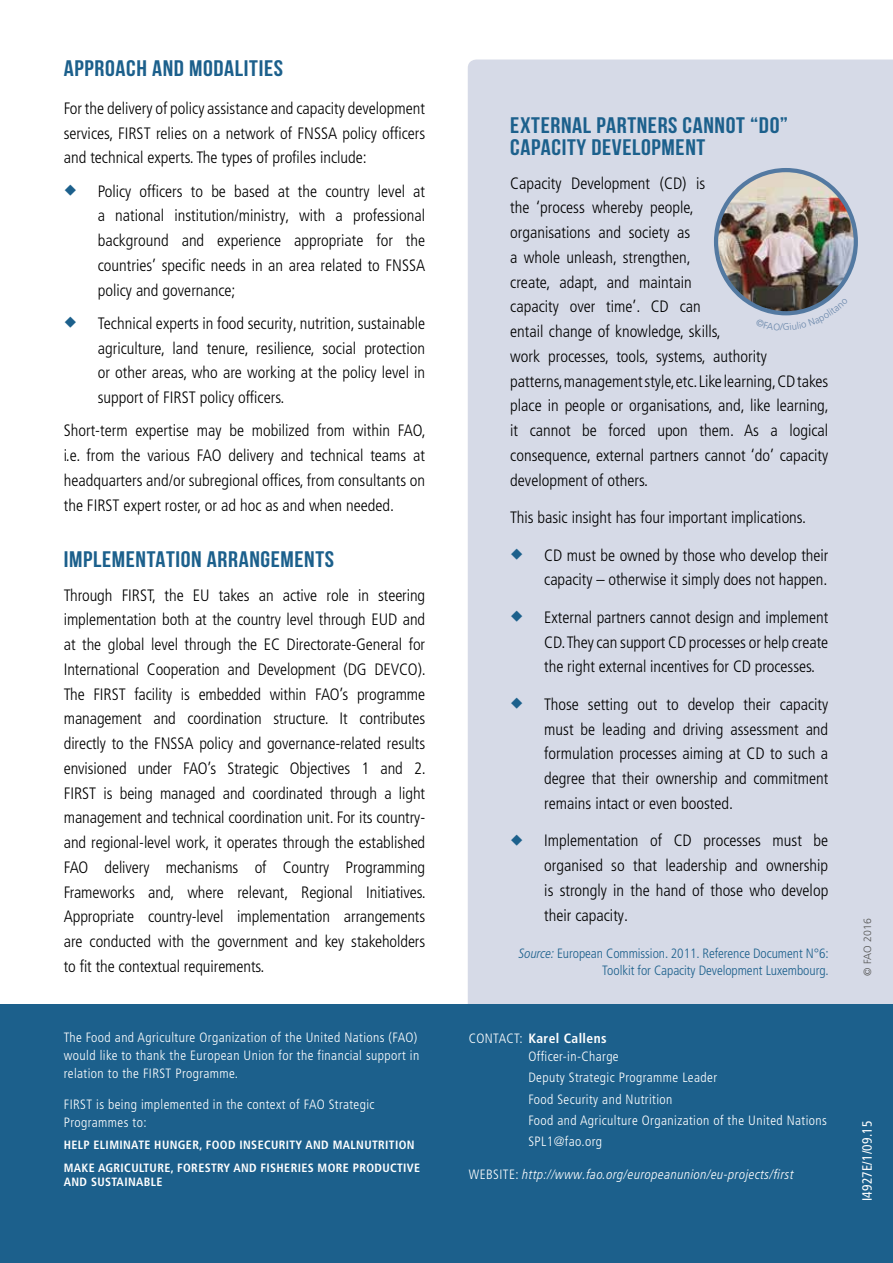
<style>
.page{position:relative;width:893px;height:1263px;background:#fff}
.page>*{position:absolute;margin:0;border:0;box-sizing:border-box;transform-origin:0 0}
.t1{font:700 22.5px/22.5px "Bebas Neue";letter-spacing:.025em;color:#1c608c;scale:1.1 1}
.t2{font:300 condensed 16.5px/24.8px "Frutiger LT Pro";color:#000;text-align:justify}
.t3{font:300 condensed 13.5px/18px "Frutiger LT Pro";letter-spacing:.03em;color:#fff}
.t4{font:300 condensed 13.5px/16.5px "Frutiger LT Pro";letter-spacing:-.005em;color:#1c608c;text-align:right}
.t5{font:italic 300 condensed 13.5px "Frutiger LT Pro";letter-spacing:.03em;color:#fff}
.t6{font:condensed 13.5px "Frutiger LT Pro";letter-spacing:.015em;color:#fff}
.t7{font:700 condensed 12px/22.2px "Frutiger LT Pro";letter-spacing:.03em;color:#fff}
.t8{font:300 10.5px "Frutiger LT Pro";letter-spacing:.015em;color:#575756}
.s1{color:#1c608c}
.s2{font-style:italic}
.s3{font-weight:700}
.s4{font-style:normal}
</style>
<div class="page">
<div style="left:468px;top:60px;width:425px;height:944px;background:#d6dae7"></div>
<img style="left:716px;top:170px;width:140px;height:143px">
<div style="left:714px;top:168px;width:144px;height:147px;border:4px solid #5379a1;border-radius:50%"></div>
<div style="left:0;top:1004px;width:893px;height:259px;background:#1c608c"></div>
<svg style="left:756px;top:298px;width:92px;height:32px;background:#a3a9b4"></svg>
<h1 class="t1" style="left:64px;top:57px;width:201px">APPROACH AND MODALITIES</h1>
<p class="t2" style="left:64px;top:96px;width:363px">For the delivery of policy assistance and capacity development services, FIRST relies on a network of FNSSA policy officers and technical experts. The types of profiles include:</p>
<p class="t2" style="left:98px;top:179px;width:329px;text-indent:-34px"><span class="s1">◆</span> Policy officers to be based at the country level at a national institution/ministry, with a professional background and experience appropriate for the countries’ specific needs in an area related to FNSSA policy and governance;</p>
<p class="t2" style="left:98px;top:311px;width:329px;text-indent:-34px"><span class="s1">◆</span> Technical experts in food security, nutrition, sustainable agriculture, land tenure, resilience, social protection or other areas, who are working at the policy level in support of FIRST policy officers.</p>
<p class="t2" style="left:64px;top:419px;width:364px">Short-term expertise may be mobilized from within FAO, i.e. from the various FAO delivery and technical teams at headquarters and/or subregional offices, from consultants on the FIRST expert roster, or ad hoc as and when needed.</p>
<h1 class="t1" style="left:64px;top:548px;width:247px">IMPLEMENTATION ARRANGEMENTS</h1>
<p class="t2" style="left:64px;top:583px;width:364px">Through FIRST, the EU takes an active role in steering implementation both at the country level through EUD and at the global level through the EC Directorate-General for International Cooperation and Development (DG DEVCO).<br>The FIRST facility is embedded within FAO’s programme management and coordination structure. It contributes directly to the FNSSA policy and governance-related results envisioned under FAO’s Strategic Objectives 1 and 2.<br>FIRST is being managed and coordinated through a light management and technical coordination unit. For its country&shy;and regional-level work, it operates through the established FAO delivery mechanisms of Country Programming Frameworks and, where relevant, Regional Initiatives.<br>Appropriate country-level implementation arrangements are conducted with the government and key stakeholders to fit the contextual requirements.</p>
<p class="t3" style="left:64px;top:1029px;width:357px">The Food and Agriculture Organization of the United Nations (FAO) would like to thank the European Union for the financial support in relation to the FIRST Programme.</p>
<p class="t3" style="left:64px;top:1096px;width:312px">FIRST is being implemented in the context of FAO Strategic<br>Programmes to:</p>
<p class="t7" style="left:64px;top:1134px;width:358px">HELP ELIMINATE HUNGER, FOOD INSECURITY AND MALNUTRITION<br>MAKE AGRICULTURE, FORESTRY AND FISHERIES MORE PRODUCTIVE</p>
<p class="t7" style="left:64px;top:1171px;width:100px">AND SUSTAINABLE</p>
<h1 class="t1" style="left:510px;top:113px;width:254px">EXTERNAL PARTNERS CANNOT “DO”<br>CAPACITY DEVELOPMENT</h1>
<p class="t2" style="left:510px;top:171px;width:320px;text-align:left">Capacity Development (CD) is<br>the ‘process whereby people,<br>organisations and society as<br>a whole unleash, strengthen,<br>create, adapt, and maintain<br>capacity over time’. CD can<br>entail change of knowledge, skills,<br>work processes, tools, systems, authority<br>patterns, management style, etc. Like learning, CD takes place in people or organisations, and, like learning, it cannot be forced upon them. As a logical consequence, external partners cannot ‘do’ capacity development of others.</p>
<p class="t2" style="left:510px;top:505px;width:297px">This basic insight has four important implications.</p>
<p class="t2" style="left:510px;top:543px;width:320px;text-align:right"><span class="s1">◆</span> CD must be owned by those who develop their capacity – otherwise it simply does not happen.</p>
<p class="t2" style="left:544px;top:605px;width:286px;text-indent:-34px"><span class="s1">◆</span> External partners cannot design and implement CD. They can support CD processes or help create the right external incentives for CD processes.</p>
<p class="t2" style="left:544px;top:692px;width:285px;text-indent:-34px"><span class="s1">◆</span> Those setting out to develop their capacity must be leading and driving assessment and formulation processes aiming at CD to such a degree that their ownership and commitment remains intact or even boosted.</p>
<p class="t2" style="left:544px;top:828px;width:285px;text-indent:-34px"><span class="s1">◆</span> Implementation of CD processes must be organised so that leadership and ownership is strongly in the hand of those who develop their capacity.</p>
<p class="t4" style="left:519px;top:946px;width:311px"><span class="s2">Source:</span> European Commission. 2011. Reference Document N°6:<br>Toolkit for Capacity Development Luxembourg.</p>
<p class="t3" style="left:528px;top:1030px;width:92px;text-indent:-60px">CONTACT: <span class="s3">Karel Callens<br></span>Officer-in-Charge</p>
<p class="t3" style="left:528px;top:1067px;width:300px;line-height:21px">Deputy Strategic Programme Leader<br>Food Security and Nutrition<br>Food and Agriculture Organization of the United Nations SPL1@fao.org</p>
<p class="t5" style="left:469px;top:1167px;width:326px"><span class="s4">WEBSITE:</span> http://www.fao.org/europeanunion/eu-projects/first</p>
<p class="t8" style="left:861px;top:976px;width:59px;rotate:-90deg">© FAO 2016</p>
<p class="t6" style="left:859px;top:1201px;width:82px;rotate:-90deg">I4927E/1/09.15</p>
</div>
